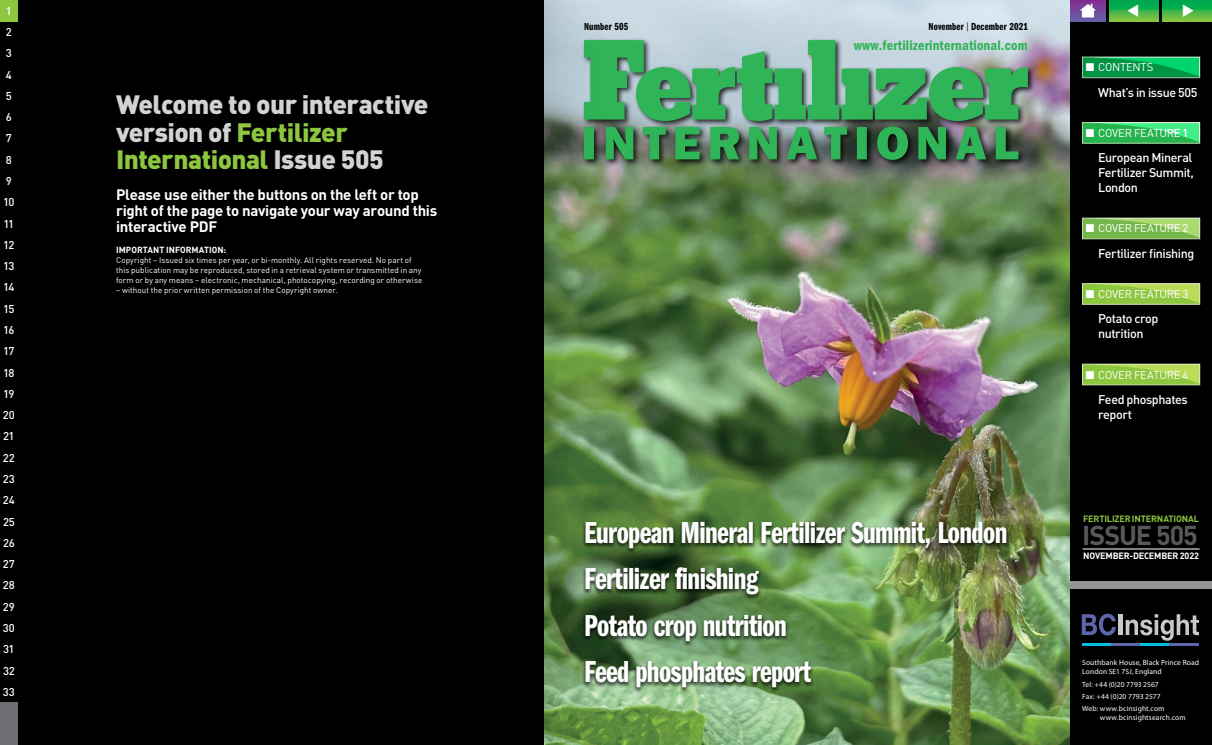
<style>
.page{position:relative;width:1212px;height:745px;background:#fff}
.page>*{position:absolute;margin:0;border:0;box-sizing:border-box;transform-origin:0 0}
.t1{font:31.38px/46.1px "Franklin Gothic Demi Cmpr";letter-spacing:-.02em;color:#fff}
.t2{font:700 26.88px "DIN";letter-spacing:-.04em;color:#58595b}
.t3{font:900 26.25px/27.5px "DIN";letter-spacing:-.025em;color:#d1d3d4}
.t4{font:700 15px/16.2px "DIN";letter-spacing:-.02em;color:#fff}
.t5{font:600 condensed 14.12px "Franklin Gothic";letter-spacing:.01em;color:#2fb457}
.t6{font:500 12.5px/15px "DIN";letter-spacing:-.035em;color:#fff}
.t7{font:11.25px "DIN";letter-spacing:-.02em;color:#fff}
.t8{font:500 11.25px/21.2px "DIN";letter-spacing:-.035em;color:#fff}
.t9{font:10.62px "Franklin Gothic Demi Cmpr";letter-spacing:.015em;color:#000}
.t10{font:700 9px "DIN";letter-spacing:-.02em;color:#8dc63f}
.t11{font:700 9px "DIN";letter-spacing:-.02em;color:#fff}
.t12{font:700 8.75px "DIN";color:#fff}
.t13{font:8.12px/10px "DIN";letter-spacing:.005em;color:#fff}
.t14{font:7.5px/12.2px "Myriad Pro";letter-spacing:.015em;color:#fff}
.s1{color:#8dc63f}
.s2{font-size:8.88px}
</style>
<div class="page">
<img style="left:605px;top:0;width:465px;height:744px">
<div style="left:581px;top:38px;width:454px;height:129px;background:#000;opacity:.8"></div>
<svg style="left:605px;top:40px;width:423px;height:120px;background:#5ba377"></svg>
<div style="left:582px;top:520px;width:428px;height:173px;background:#000;opacity:.6"></div>
<div style="left:18px;top:0;width:526px;height:744px;background:#000"></div>
<div style="left:0;top:21px;width:18px;height:22px;background:#000"></div>
<div style="left:0;top:43px;width:18px;height:21px;background:#000"></div>
<div style="left:0;top:64px;width:18px;height:21px;background:#000"></div>
<div style="left:0;top:85px;width:18px;height:21px;background:#000"></div>
<div style="left:0;top:106px;width:18px;height:22px;background:#000"></div>
<div style="left:0;top:128px;width:18px;height:21px;background:#000"></div>
<div style="left:0;top:149px;width:18px;height:21px;background:#000"></div>
<div style="left:0;top:170px;width:18px;height:21px;background:#000"></div>
<div style="left:0;top:191px;width:18px;height:22px;background:#000"></div>
<div style="left:0;top:213px;width:18px;height:21px;background:#000"></div>
<div style="left:0;top:234px;width:18px;height:21px;background:#000"></div>
<div style="left:0;top:255px;width:18px;height:21px;background:#000"></div>
<div style="left:0;top:276px;width:18px;height:22px;background:#000"></div>
<div style="left:0;top:298px;width:18px;height:21px;background:#000"></div>
<div style="left:0;top:319px;width:18px;height:21px;background:#000"></div>
<div style="left:0;top:340px;width:18px;height:21px;background:#000"></div>
<div style="left:0;top:361px;width:18px;height:22px;background:#000"></div>
<div style="left:0;top:383px;width:18px;height:21px;background:#000"></div>
<div style="left:0;top:404px;width:18px;height:21px;background:#000"></div>
<div style="left:0;top:425px;width:18px;height:21px;background:#000"></div>
<div style="left:0;top:446px;width:18px;height:22px;background:#000"></div>
<div style="left:0;top:468px;width:18px;height:21px;background:#000"></div>
<div style="left:0;top:489px;width:18px;height:21px;background:#000"></div>
<div style="left:0;top:510px;width:18px;height:21px;background:#000"></div>
<div style="left:0;top:531px;width:18px;height:22px;background:#000"></div>
<div style="left:0;top:553px;width:18px;height:21px;background:#000"></div>
<div style="left:0;top:574px;width:18px;height:21px;background:#000"></div>
<div style="left:0;top:595px;width:18px;height:22px;background:#000"></div>
<div style="left:0;top:617px;width:18px;height:21px;background:#000"></div>
<div style="left:0;top:638px;width:18px;height:21px;background:#000"></div>
<div style="left:0;top:659px;width:18px;height:21px;background:#000"></div>
<div style="left:0;top:680px;width:18px;height:22px;background:#000"></div>
<div style="left:0;top:702px;width:18px;height:21px;background:#6d6e71"></div>
<div style="left:0;top:723px;width:18px;height:21px;background:#6d6e71"></div>
<div style="left:0;top:0;width:18px;height:21px;background:#8dc63f"></div>
<div style="left:1070px;top:0;width:142px;height:744px;background:#000"></div>
<div style="left:1070px;top:581px;width:142px;height:7px;background:#939598"></div>
<svg style="left:1082px;top:613px;width:34px;height:22px"></svg>
<hr style="left:1118px;top:613px;width:4px;height:21px;background:#c7c8ca">
<svg style="left:1126px;top:614px;width:73px;height:26px"></svg>
<hr style="left:1082px;top:642px;width:29px;height:2px;background:#00bfdf">
<hr style="left:1111px;top:642px;width:29px;height:2px;background:#5c67ab">
<hr style="left:1140px;top:642px;width:30px;height:2px;background:#00bfdf">
<hr style="left:1169px;top:642px;width:30px;height:2px;background:#5c67ab">
<svg style="left:1109px;top:0;width:50px;height:21px"></svg>
<svg style="left:1162px;top:0;width:50px;height:21px"></svg>
<hr style="left:1082px;top:548px;width:117px;height:1px;background:#fff">
<svg style="left:1070px;top:0;width:36px;height:21px"></svg>
<svg style="left:1078px;top:0;width:17px;height:17px"></svg>
<div style="left:1082px;top:57px;width:118px;height:21px;background:#7eb288"></div>
<svg style="left:1082px;top:57px;width:118px;height:20px;background:#0aa956"></svg>
<div style="left:1082px;top:122px;width:118px;height:21px;background:#49bd64"></div>
<svg style="left:1082px;top:122px;width:118px;height:20px;background:#39c765"></svg>
<svg style="left:1082px;top:237px;width:118px;height:2px"></svg>
<svg style="left:1082px;top:218px;width:118px;height:19px;background:#8ac35b"></svg>
<div style="left:1082px;top:283px;width:118px;height:21px;background:#99cb54"></div>
<svg style="left:1082px;top:283px;width:118px;height:20px;background:#9ecd4e"></svg>
<svg style="left:1082px;top:383px;width:118px;height:2px"></svg>
<svg style="left:1082px;top:363px;width:118px;height:20px;background:#99c74c"></svg>
<img style="left:544px;top:0;width:61px;height:744px">
<svg style="left:1128px;top:4px;width:10px;height:13px"></svg>
<svg style="left:1183px;top:4px;width:10px;height:13px"></svg>
<p class="t8" style="left:6px;top:-1px;width:7px">1</p>
<h3 class="t8" style="left:3px;top:21px;width:13px">2<br>3<br>4<br>5<br>6<br>7<br>8<br>9<br>10<br>11<br>12<br>13<br>14<br>15<br>16<br>17<br>18<br>19<br>20<br>21<br>22<br>23<br>24<br>25<br>26<br>27<br>28<br>29<br>30<br>31<br>32<br>33</h3>
<p class="t3" style="left:116px;top:90px;width:314px">Welcome to our interactive version of <span class="s1">Fertilizer<br>International</span> Issue 505</p>
<p class="t4" style="left:116px;top:185px;width:323px">Please use either the buttons on the left or top right of the page to navigate your way around this interactive PDF</p>
<p class="t12" style="left:116px;top:244px;width:112px">IMPORTANT INFORMATION:</p>
<p class="t13" style="left:116px;top:254px;width:308px">Copyright – Issued six times per year, or bi-monthly. All rights reserved. No part of this publication may be reproduced, stored in a retrieval system or transmitted in any form or by any means – electronic, mechanical, photocopying, recording or otherwise</p>
<p class="t13" style="left:116px;top:284px;width:223px">– without the prior written permission of the Copyright owner.</p>
<p class="t9" style="left:584px;top:20px;width:46px">Number 505</p>
<p class="t9" style="left:928px;top:20px;width:101px">November <span class="s2">|</span> December 2021</p>
<p class="t5" style="left:854px;top:37px;width:175px">www.fertilizerinternational.com</p>
<p class="t1" style="left:584px;top:510px;width:425px">European Mineral Fertilizer Summit, London<br>Fertilizer finishing<br>Potato crop nutrition<br>Feed phosphates report</p>
<h3 class="t7" style="left:1086px;top:60px;width:69px">■ CONTENTS</h3>
<h3 class="t6" style="left:1098px;top:84px;width:101px">What’s in issue 505</h3>
<h3 class="t7" style="left:1086px;top:125px;width:104px">■ COVER FEATURE 1</h3>
<h3 class="t6" style="left:1098px;top:149px;width:97px;text-align:justify">European Mineral Fertilizer Summit, London</h3>
<h3 class="t7" style="left:1086px;top:221px;width:104px">■ COVER FEATURE 2</h3>
<h3 class="t6" style="left:1098px;top:245px;width:98px">Fertilizer finishing</h3>
<h3 class="t7" style="left:1086px;top:286px;width:104px">■ COVER FEATURE 3</h3>
<h3 class="t6" style="left:1098px;top:310px;width:62px">Potato crop nutrition</h3>
<h3 class="t7" style="left:1086px;top:367px;width:104px">■ COVER FEATURE 4</h3>
<h3 class="t6" style="left:1098px;top:391px;width:91px">Feed phosphates report</h3>
<p class="t10" style="left:1083px;top:512px;width:118px">FERTILIZER INTERNATIONAL</p>
<h2 class="t2" style="left:1082px;top:517px;width:117px">ISSUE 505</h2>
<p class="t11" style="left:1083px;top:549px;width:117px">NOVEMBER-DECEMBER 2022</p>
<p class="t14" style="left:1082px;top:658px;width:118px;line-height:8.8px">Southbank House, Black Prince Road<br>London SE1 7SJ, England</p>
<p class="t14" style="left:1082px;top:677px;width:84px">Tel: +44 (0)20 7793 2567<br>Fax: +44 (0)20 7793 2577<br>Web: www.bcinsight.com</p>
<p class="t14" style="left:1100px;top:710px;width:87px">www.bcinsightsearch.com</p>
</div>
